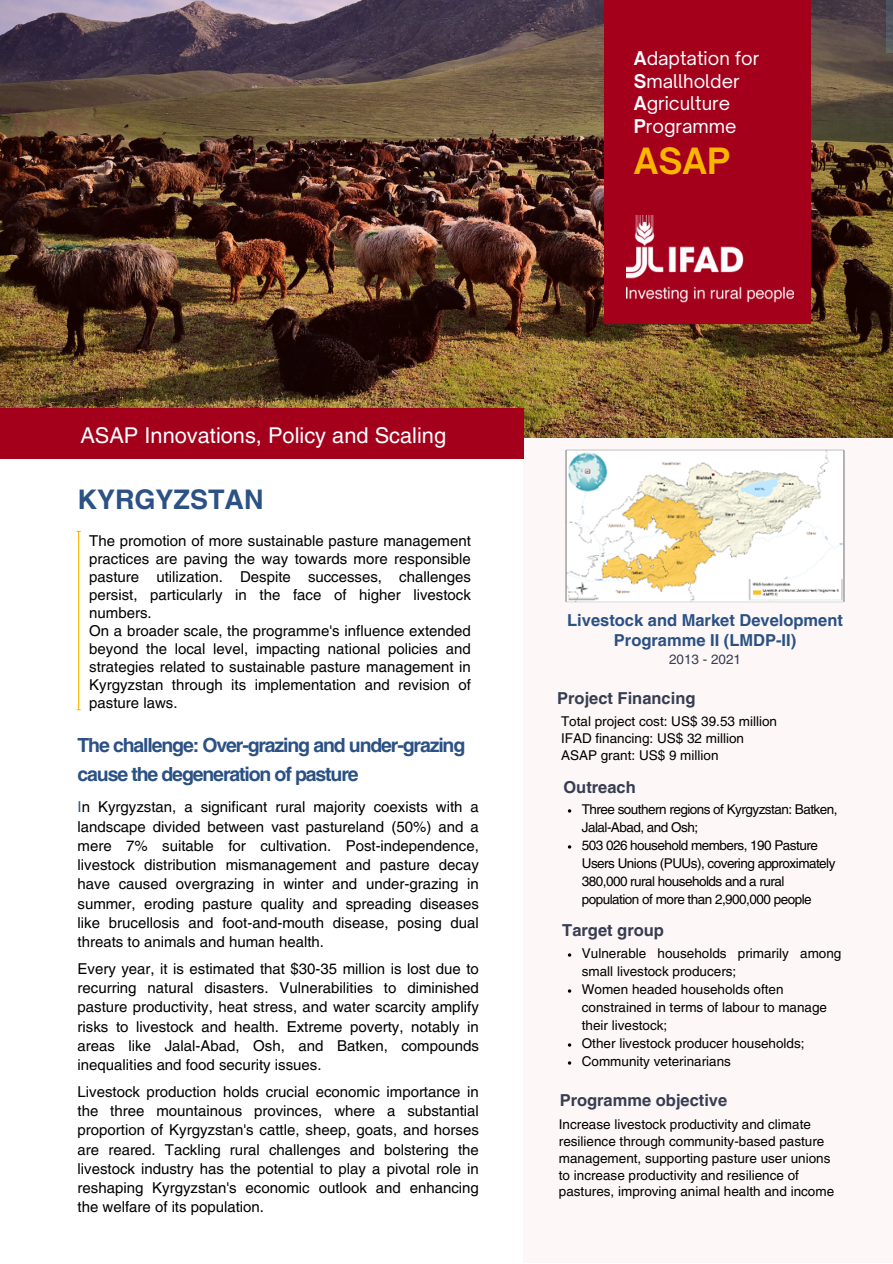
<style>
.page{position:relative;width:893px;height:1264px;background:#fff}
.page>*{position:absolute;margin:0;border:0;box-sizing:border-box;transform-origin:0 0}
.t1{font:700 34.65px "Open Sauce One";color:#f9b500}
.t2{font:700 27px "Helvetica LT Pro";color:#2b5185}
.t3{font:21.75px "Helvetica LT Pro";color:#fff}
.t4{font:700 19.5px/29px "Helvetica LT Pro";letter-spacing:-.06em;color:#2b5185}
.t5{font:18.15px "Open Sauce One";color:#fff}
.t6{font:700 16.5px "Helvetica LT Pro";color:#373e52}
.t7{font:700 16.5px/20.2px "Helvetica LT Pro";color:#2b5185;text-align:center}
.t8{font:15px/19.2px "Helvetica LT Pro";color:#000;text-align:justify}
.t9{font:13.5px/16.8px "Helvetica LT Pro";color:#000}
.t10{font:13.5px/18px "Helvetica LT Pro";letter-spacing:-.04em;color:#000}
.t11{font:13.5px "Helvetica LT Pro";color:#373e52}
.s1{font-weight:700}
.s2{color:#2b5185}
</style>
<div class="page">
<img style="left:0;top:0;width:892px;height:438px">
<div style="left:523px;top:438px;width:369px;height:824px;background:#fdf7f7"></div>
<img style="left:565px;top:450px;width:279px;height:152px">
<div style="left:605px;top:0;width:205px;height:323px;background:#a4001c"></div>
<img style="left:626px;top:215px;width:167px;height:88px">
<div style="left:0;top:408px;width:523px;height:50px;background:#a4001c"></div>
<hr style="left:78px;top:531px;width:1px;height:178px;background:#f9b500">
<p class="t5" style="left:633px;top:47px;width:127px"><span class="s1">A</span>daptation for</p>
<p class="t5" style="left:633px;top:69px;width:107px"><span class="s1">S</span>mallholder</p>
<p class="t5" style="left:633px;top:92px;width:98px"><span class="s1">A</span>griculture</p>
<p class="t5" style="left:633px;top:114px;width:104px"><span class="s1">P</span>rogramme</p>
<p class="t1" style="left:633px;top:140px;width:98px">ASAP</p>
<p class="t3" style="left:80px;top:427px;width:367px">ASAP Innovations, Policy and Scaling</p>
<p class="t2" style="left:77px;top:489px;width:187px">KYRGYZSTAN</p>
<p class="t8" style="left:89px;top:532px;width:383px;line-height:18px">The promotion of more sustainable pasture management practices are paving the way towards more responsible pasture utilization. Despite successes, challenges persist, particularly in the face of higher livestock numbers.</p>
<p class="t8" style="left:89px;top:622px;width:383px;line-height:18px">On a broader scale, the programme's influence extended beyond the local level, impacting national policies and strategies related to sustainable pasture management in Kyrgyzstan through its implementation and revision of pasture laws.</p>
<p class="t4" style="left:77px;top:732px;width:389px">The challenge: Over-grazing and under-grazing cause the degeneration of pasture</p>
<p class="t8" style="left:77px;top:799px;width:403px"><span class="s2">I</span>n Kyrgyzstan, a significant rural majority coexists with a landscape divided between vast pastureland (50%) and a mere 7% suitable for cultivation. Post-independence, livestock distribution mismanagement and pasture decay have caused overgrazing in winter and under-grazing in summer, eroding pasture quality and spreading diseases like brucellosis and foot-and-mouth disease, posing dual threats to animals and human health.</p>
<p class="t8" style="left:77px;top:960px;width:403px">Every year, it is estimated that $30-35 million is lost due to recurring natural disasters. Vulnerabilities to diminished pasture productivity, heat stress, and water scarcity amplify risks to livestock and health. Extreme poverty, notably in areas like Jalal-Abad, Osh, and Batken, compounds inequalities and food security issues.</p>
<p class="t8" style="left:77px;top:1083px;width:403px">Livestock production holds crucial economic importance in the three mountainous provinces, where a substantial proportion of Kyrgyzstan's cattle, sheep, goats, and horses are reared. Tackling rural challenges and bolstering the livestock industry has the potential to play a pivotal role in reshaping Kyrgyzstan's economic outlook and enhancing the welfare of its population.</p>
<p class="t7" style="left:567px;top:611px;width:277px">Livestock and Market Development<br>Programme II (LMDP-II)</p>
<p class="t11" style="left:669px;top:654px;width:73px">2013 - 2021</p>
<p class="t6" style="left:557px;top:692px;width:140px">Project Financing</p>
<p class="t9" style="left:561px;top:714px;width:217px">Total project cost: US$ 39.53 million</p>
<p class="t9" style="left:561px;top:731px;width:184px">IFAD financing: US$ 32 million</p>
<p class="t9" style="left:561px;top:748px;width:159px">ASAP grant: US$ 9 million</p>
<p class="t6" style="left:563px;top:781px;width:74px">Outreach</p>
<p class="t10" style="left:581px;top:801px;width:257px">Three southern regions of Kyrgyzstan: Batken,<br>Jalal-Abad, and Osh;</p>
<p class="t10" style="left:581px;top:837px;width:255px">503 026 household members, 190 Pasture Users Unions (PUUs), covering approximately 380,000 rural households and a rural population of more than 2,900,000 people</p>
<p class="t6" style="left:562px;top:924px;width:103px">Target group</p>
<p class="t9" style="left:581px;top:945px;width:261px;line-height:18px">Vulnerable households primarily among small livestock producers;</p>
<p class="t9" style="left:581px;top:981px;width:247px;line-height:18px">Women headed households often constrained in terms of labour to manage their livestock;</p>
<p class="t9" style="left:581px;top:1035px;width:224px">Other livestock producer households;</p>
<p class="t9" style="left:581px;top:1053px;width:151px">Community veterinarians</p>
<p class="t6" style="left:559px;top:1094px;width:169px">Programme objective</p>
<p class="t9" style="left:559px;top:1117px;width:277px">Increase livestock productivity and climate resilience through community-based pasture management, supporting pasture user unions to increase productivity and resilience of pastures, improving animal health and income</p>
</div>
